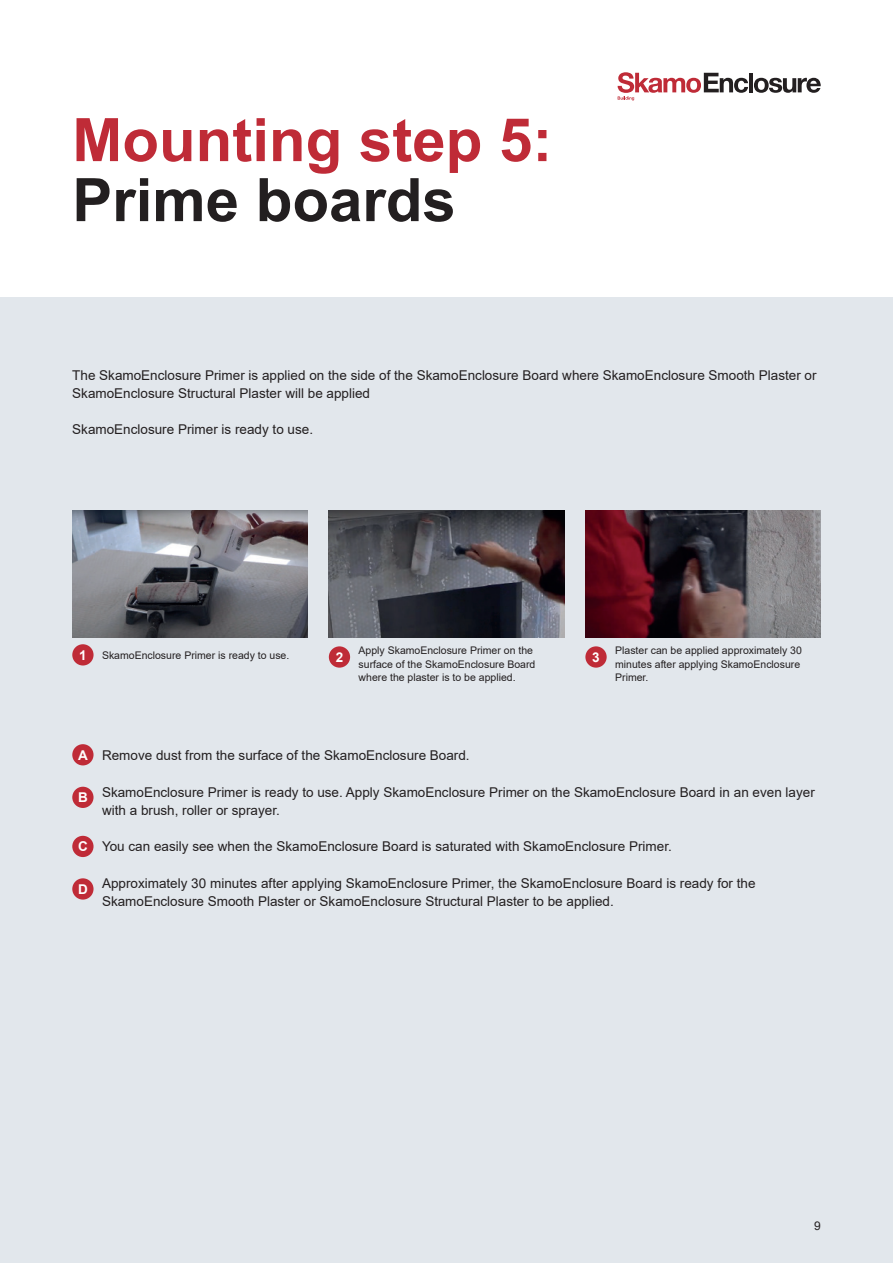
<style>
.page{position:relative;width:893px;height:1263px;background:#fff}
.page>*{position:absolute;margin:0;border:0;box-sizing:border-box;transform-origin:0 0}
.t1{font:700 60px "Arial";color:#bf2b37}
.t2{font:700 60px "Arial";color:#231f20}
.t3{font:13.5px/18px "Arial";color:#231f20}
.t4{font:700 13.5px "Arial";color:#fff}
.t5{font:12px "Arial";color:#231f20}
.t6{font:10.5px/13.5px "Arial";color:#231f20}
.s1{font-weight:700;color:#fff}
</style>
<div class="page">
<div style="left:0;top:298px;width:893px;height:965px;background:#e2e7ec"></div>
<hr style="left:749px;top:73px;width:4px;height:19px;background:#231f20">
<svg style="left:754px;top:78px;width:67px;height:15px"></svg>
<svg style="left:618px;top:72px;width:130px;height:28px"></svg>
<img style="left:72px;top:510px;width:236px;height:128px">
<img style="left:329px;top:510px;width:235px;height:128px">
<img style="left:585px;top:510px;width:236px;height:128px">
<div style="left:329px;top:646px;width:21px;height:22px;background:#bf2b37;border-radius:50%"></div>
<div style="left:585px;top:646px;width:22px;height:22px;background:#bf2b37;border-radius:50%"></div>
<div style="left:72px;top:644px;width:22px;height:21px;background:#bf2b37;border-radius:50%"></div>
<div style="left:72px;top:744px;width:22px;height:21px;background:#bf2b37;border-radius:50%"></div>
<div style="left:72px;top:787px;width:22px;height:21px;background:#bf2b37;border-radius:50%"></div>
<div style="left:72px;top:836px;width:22px;height:21px;background:#bf2b37;border-radius:50%"></div>
<div style="left:72px;top:878px;width:22px;height:21px;background:#bf2b37;border-radius:50%"></div>
<h1 class="t1" style="left:72px;top:98px;width:481px">Mounting step 5:</h1>
<h1 class="t2" style="left:72px;top:158px;width:385px">Prime boards</h1>
<p class="t3" style="left:72px;top:366px;width:746px">The SkamoEnclosure Primer is applied on the side of the SkamoEnclosure Board where SkamoEnclosure Smooth Plaster or<br>SkamoEnclosure Structural Plaster will be applied</p>
<p class="t3" style="left:72px;top:420px;width:242px">SkamoEnclosure Primer is ready to use.</p>
<p class="t6" style="left:359px;top:643px;width:178px">Apply SkamoEnclosure Primer on the surface of the SkamoEnclosure Board where the plaster is to be applied.</p>
<p class="t6" style="left:102px;top:648px;width:189px">SkamoEnclosure Primer is ready to use.</p>
<p class="t6" style="left:615px;top:643px;width:188px">Plaster can be applied approximately 30 minutes after applying SkamoEnclosure<br>Primer.</p>
<p class="t4" style="left:79px;top:645px;width:9px">1</p>
<p class="t4" style="left:336px;top:648px;width:9px">2</p>
<p class="t4" style="left:592px;top:648px;width:9px">3</p>
<p class="t3" style="left:78px;top:746px;width:393px"><span class="s1">A</span> Remove dust from the surface of the SkamoEnclosure Board.</p>
<p class="t3" style="left:102px;top:783px;width:714px">SkamoEnclosure Primer is ready to use. Apply SkamoEnclosure Primer on the SkamoEnclosure Board in an even layer with a brush, roller or sprayer.</p>
<p class="t4" style="left:78px;top:788px;width:11px">B</p>
<p class="t3" style="left:78px;top:837px;width:595px"><span class="s1">C</span> You can easily see when the SkamoEnclosure Board is saturated with SkamoEnclosure Primer.</p>
<p class="t3" style="left:102px;top:874px;width:655px">Approximately 30 minutes after applying SkamoEnclosure Primer, the SkamoEnclosure Board is ready for the<br>SkamoEnclosure Smooth Plaster or SkamoEnclosure Structural Plaster to be applied.</p>
<p class="t4" style="left:78px;top:880px;width:11px">D</p>
<p class="t5" style="left:814px;top:1217px;width:8px">9</p>
</div>
